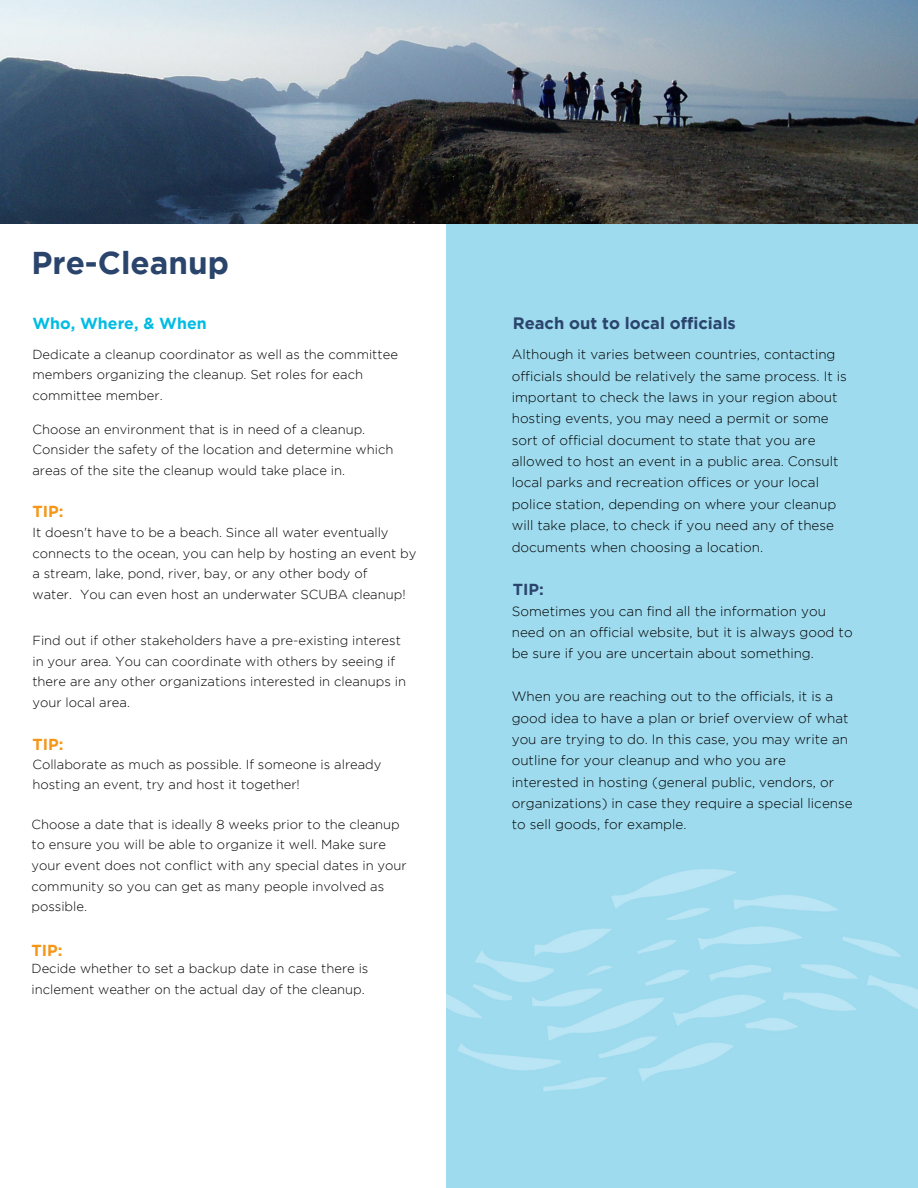
<style>
.page{position:relative;width:918px;height:1188px;background:#fff}
.page>*{position:absolute;margin:0;border:0;box-sizing:border-box;transform-origin:0 0}
.t1{font:700 31.5px "Gotham";color:#2b446c}
.t2{font:700 16.5px "Gotham";color:#2b446c}
.t3{font:700 15.9px "Gotham";color:#00bce4}
.t4{font:700 15.9px "Gotham";color:#f69616}
.t5{font:700 15.9px "Gotham";color:#2b446c}
.t6{font:300 13.5px/21.3px "Gotham";color:#000}
.t7{font:300 13.05px/20.7px "Gotham";color:#000}
</style>
<div class="page">
<img style="left:0;top:0;width:918px;height:224px">
<h1 class="t1" style="left:31px;top:251px;width:199px">Pre-Cleanup</h1>
<p class="t3" style="left:32px;top:317px;width:176px">Who, Where, &amp; When</p>
<p class="t7" style="left:32px;top:345px;width:367px">Dedicate a cleanup coordinator as well as the committee members organizing the cleanup. Set roles for each committee member.</p>
<p class="t7" style="left:32px;top:420px;width:363px">Choose an environment that is in need of a cleanup.<br>Consider the safety of the location and determine which areas of the site the cleanup would take place in.</p>
<p class="t4" style="left:32px;top:505px;width:33px">TIP:</p>
<p class="t7" style="left:32px;top:523px;width:386px">It doesn't have to be a beach. Since all water eventually connects to the ocean, you can help by hosting an event by a stream, lake, pond, river, bay, or any other body of<br>water. You can even host an underwater SCUBA cleanup!</p>
<p class="t7" style="left:32px;top:631px;width:375px">Find out if other stakeholders have a pre-existing interest in your area. You can coordinate with others by seeing if there are any other organizations interested in cleanups in your local area.</p>
<p class="t4" style="left:32px;top:739px;width:33px">TIP:</p>
<p class="t7" style="left:32px;top:755px;width:351px">Collaborate as much as possible. If someone is already hosting an event, try and host it together!</p>
<p class="t7" style="left:31px;top:815px;width:377px">Choose a date that is ideally 8 weeks prior to the cleanup to ensure you will be able to organize it well. Make sure your event does not conflict with any special dates in your community so you can get as many people involved as possible.</p>
<p class="t4" style="left:31px;top:944px;width:33px">TIP:</p>
<p class="t7" style="left:31px;top:959px;width:338px">Decide whether to set a backup date in case there is inclement weather on the actual day of the cleanup.</p>
<p class="t2" style="left:513px;top:317px;width:225px">Reach out to local officials</p>
<p class="t6" style="left:512px;top:345px;width:337px">Although it varies between countries, contacting officials should be relatively the same process. It is important to check the laws in your region about hosting events, you may need a permit or some sort of official document to state that you are allowed to host an event in a public area. Consult local parks and recreation offices or your local police station, depending on where your cleanup will take place, to check if you need any of these documents when choosing a location.</p>
<p class="t5" style="left:513px;top:583px;width:33px">TIP:</p>
<p class="t6" style="left:512px;top:601px;width:342px">Sometimes you can find all the information you need on an official website, but it is always good to be sure if you are uncertain about something.</p>
<p class="t6" style="left:512px;top:687px;width:343px">When you are reaching out to the officials, it is a good idea to have a plan or brief overview of what you are trying to do. In this case, you may write an outline for your cleanup and who you are interested in hosting (general public, vendors, or organizations) in case they require a special license to sell goods, for example.</p>
</div>
